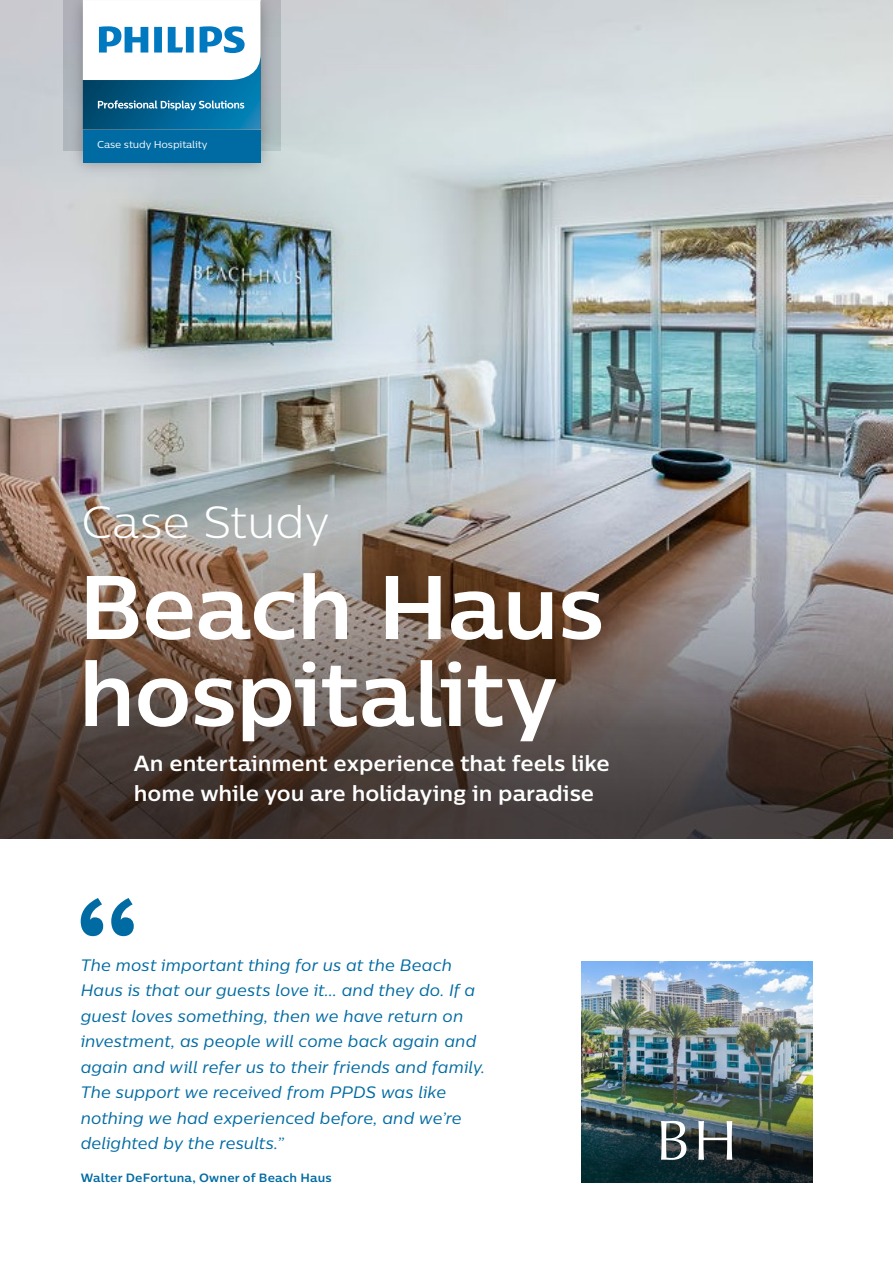
<style>
.page{position:relative;width:893px;height:1263px;background:#fff}
.page>*{position:absolute;margin:0;border:0;box-sizing:border-box;transform-origin:0 0}
._01_Body_Copy{font:700 90px "Centrale Sans";letter-spacing:-.015em;color:#fff}
._01_Body_Copy-2{font:300 45px "Centrale Sans";letter-spacing:-.01em;color:#fff}
._01_Body_Copy-3{font:700 21.75px/30px "Centrale Sans";letter-spacing:-.005em;color:#fff}
._01_Body_Copy-4{font:italic 16.5px/25.5px "Centrale Sans";color:#006ba3}
._01_Body_Copy-5{font:700 12px "Centrale Sans";letter-spacing:.015em;color:#006ba3}
.t1{font:10.05px "Centrale Sans";letter-spacing:-.015em;color:#fff}
</style>
<div class="page">
<img style="left:0;top:0;width:893px;height:298px">
<img style="left:581px;top:962px;width:231px;height:94px">
<img style="left:0;top:298px;width:893px;height:540px">
<img style="left:581px;top:1056px;width:231px;height:126px">
<svg style="left:81px;top:898px;width:53px;height:38px"></svg>
<img style="left:63px;top:0;width:217px;height:151px">
<svg style="left:83px;top:0;width:178px;height:110px"></svg>
<img style="left:64px;top:110px;width:216px;height:67px">
<div style="left:83px;top:129px;width:178px;height:34px;background:#006ba3"></div>
<svg style="left:698px;top:1121px;width:34px;height:39px"></svg>
<svg style="left:661px;top:1121px;width:25px;height:39px"></svg>
<p class="t1" style="left:97px;top:138px;width:112px">Case study Hospitality</p>
<p class="_01_Body_Copy-2" style="left:81px;top:495px;width:250px">Case Study</p>
<p class="_01_Body_Copy" style="left:79px;top:549px;width:528px">Beach Haus</p>
<p class="_01_Body_Copy" style="left:79px;top:636px;width:480px">hospitality</p>
<p class="_01_Body_Copy-3" style="left:134px;top:748px;width:477px">An entertainment experience that feels like home while you are holidaying in paradise</p>
<p class="_01_Body_Copy-4" style="left:81px;top:952px;width:406px">The most important thing for us at the Beach Haus is that our guests love it… and they do. If a guest loves something, then we have return on investment, as people will come back again and again and will refer us to their friends and family.<br>The support we received from PPDS was like nothing we had experienced before, and we’re delighted by the results.”</p>
<p class="_01_Body_Copy-5" style="left:81px;top:1170px;width:253px">Walter DeFortuna, Owner of Beach Haus</p>
</div>
